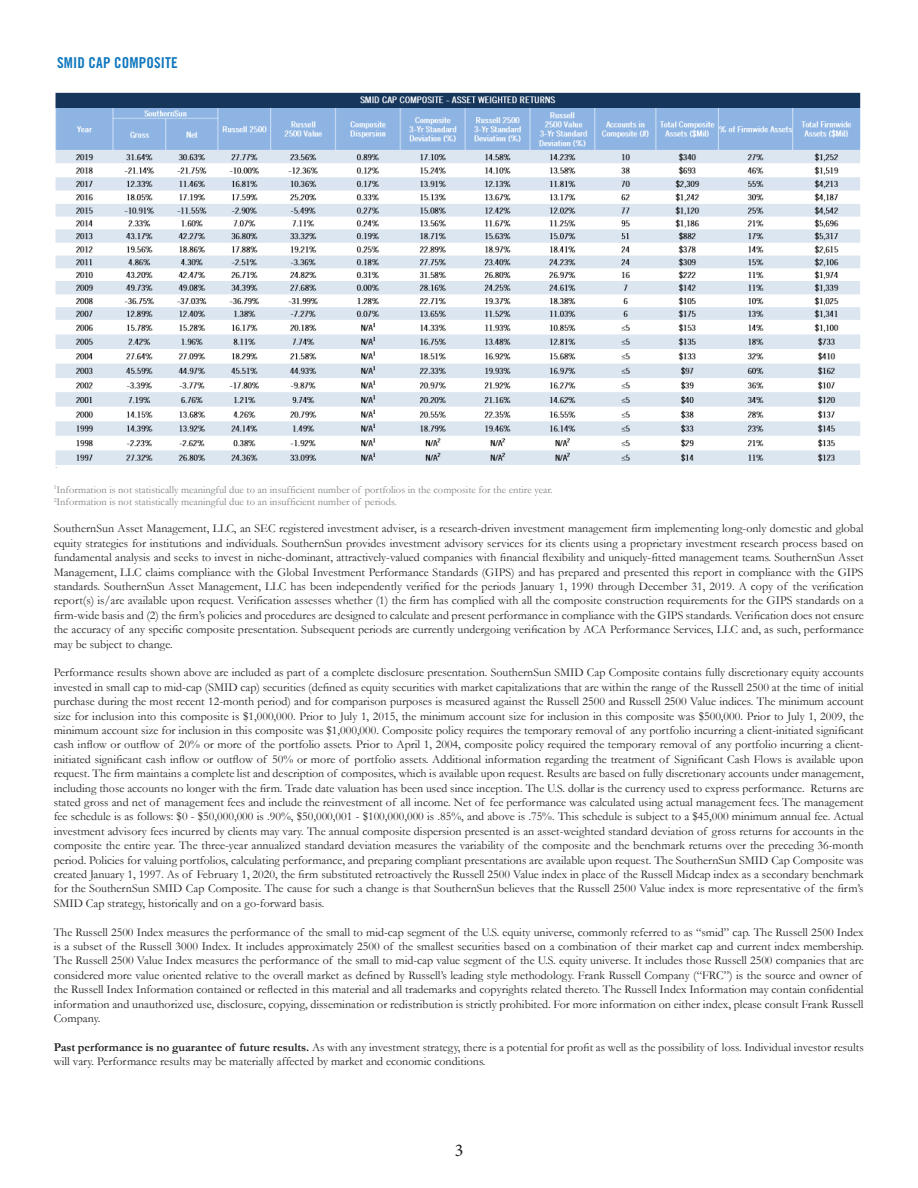
<style>
.page{position:relative;width:918px;height:1188px;background:#fff}
.page>*{position:absolute;margin:0;border:0;box-sizing:border-box;transform-origin:0 0}
.t1{font:18px "Minion Pro";color:#231f20}
.t2{font:15px "Trade Gothic LT Std Bd Cn 20";letter-spacing:.01em;color:#1077be}
.Citation{font:12px/14.4px "Garamond";color:#231f20;text-align:justify}
.Citation-2{font:10.5px "Garamond";color:#7e8183}
.s1{font-weight:700}
</style>
<div class="page">
<img style="left:55px;top:92px;width:806px;height:376px">
<p class="t2" style="left:57px;top:54px;width:122px">SMID CAP COMPOSITE</p>
<p class="Citation-2" style="left:54px;top:483px;width:501px"><sup>1</sup>Information is not statistically meaningful due to an insufficient number of portfolios in the composite for the entire year.</p>
<p class="Citation-2" style="left:54px;top:495px;width:345px"><sup>2</sup>Information is not statistically meaningful due to an insufficient number of periods.</p>
<p class="Citation" style="left:54px;top:521px;width:812px">SouthernSun Asset Management, LLC, an SEC registered investment adviser, is a research-driven investment management firm implementing long-only domestic and global equity strategies for institutions and individuals. SouthernSun provides investment advisory services for its clients using a proprietary investment research process based on fundamental analysis and seeks to invest in niche-dominant, attractively-valued companies with financial flexibility and uniquely-fitted management teams. SouthernSun Asset Management, LLC claims compliance with the Global Investment Performance Standards (GIPS) and has prepared and presented this report in compliance with the GIPS standards. SouthernSun Asset Management, LLC has been independently verified for the periods January 1, 1990 through December 31, 2019. A copy of the verification report(s) is/are available upon request. Verification assesses whether (1) the firm has complied with all the composite construction requirements for the GIPS standards on a firm-wide basis and (2) the firm’s policies and procedures are designed to calculate and present performance in compliance with the GIPS standards. Verification does not ensure the accuracy of any specific composite presentation. Subsequent periods are currently undergoing verification by ACA Performance Services, LLC and, as such, performance may be subject to change.</p>
<p class="Citation" style="left:54px;top:665px;width:812px">Performance results shown above are included as part of a complete disclosure presentation. SouthernSun SMID Cap Composite contains fully discretionary equity accounts invested in small cap to mid-cap (SMID cap) securities (defined as equity securities with market capitalizations that are within the range of the Russell 2500 at the time of initial purchase during the most recent 12-month period) and for comparison purposes is measured against the Russell 2500 and Russell 2500 Value indices. The minimum account size for inclusion into this composite is $1,000,000. Prior to July 1, 2015, the minimum account size for inclusion in this composite was $500,000. Prior to July 1, 2009, the minimum account size for inclusion in this composite was $1,000,000. Composite policy requires the temporary removal of any portfolio incurring a client-initiated significant cash inflow or outflow of 20% or more of the portfolio assets. Prior to April 1, 2004, composite policy required the temporary removal of any portfolio incurring a client&shy;initiated significant cash inflow or outflow of 50% or more of portfolio assets. Additional information regarding the treatment of Significant Cash Flows is available upon request. The firm maintains a complete list and description of composites, which is available upon request. Results are based on fully discretionary accounts under management, including those accounts no longer with the firm. Trade date valuation has been used since inception. The U.S. dollar is the currency used to express performance. Returns are stated gross and net of management fees and include the reinvestment of all income. Net of fee performance was calculated using actual management fees. The management fee schedule is as follows: $0 - $50,000,000 is .90%, $50,000,001 - $100,000,000 is .85%, and above is .75%. This schedule is subject to a $45,000 minimum annual fee. Actual investment advisory fees incurred by clients may vary. The annual composite dispersion presented is an asset-weighted standard deviation of gross returns for accounts in the composite the entire year. The three-year annualized standard deviation measures the variability of the composite and the benchmark returns over the preceding 36-month period. Policies for valuing portfolios, calculating performance, and preparing compliant presentations are available upon request. The SouthernSun SMID Cap Composite was created January 1, 1997. As of February 1, 2020, the firm substituted retroactively the Russell 2500 Value index in place of the Russell Midcap index as a secondary benchmark for the SouthernSun SMID Cap Composite. The cause for such a change is that SouthernSun believes that the Russell 2500 Value index is more representative of the firm’s SMID Cap strategy, historically and on a go-forward basis.</p>
<p class="Citation" style="left:54px;top:924px;width:812px;text-align:left">The Russell 2500 Index measures the performance of the small to mid-cap segment of the U.S. equity universe, commonly referred to as “smid” cap. The Russell 2500 Index is a subset of the Russell 3000 Index. It includes approximately 2500 of the smallest securities based on a combination of their market cap and current index membership.<br>The Russell 2500 Value Index measures the performance of the small to mid-cap value segment of the U.S. equity universe. It includes those Russell 2500 companies that are considered more value oriented relative to the overall market as defined by Russell’s leading style methodology. Frank Russell Company (“FRC”) is the source and owner of the Russell Index Information contained or reflected in this material and all trademarks and copyrights related thereto. The Russell Index Information may contain confidential information and unauthorized use, disclosure, copying, dissemination or redistribution is strictly prohibited. For more information on either index, please consult Frank Russell Company.</p>
<p class="Citation" style="left:54px;top:1040px;width:812px"><span class="s1">Past performance is no guarantee of future results.</span> As with any investment strategy, there is a potential for profit as well as the possibility of loss. Individual investor results will vary. Performance results may be materially affected by market and economic conditions.</p>
<h1 class="t1" style="left:455px;top:1139px;width:10px">3</h1>
</div>
